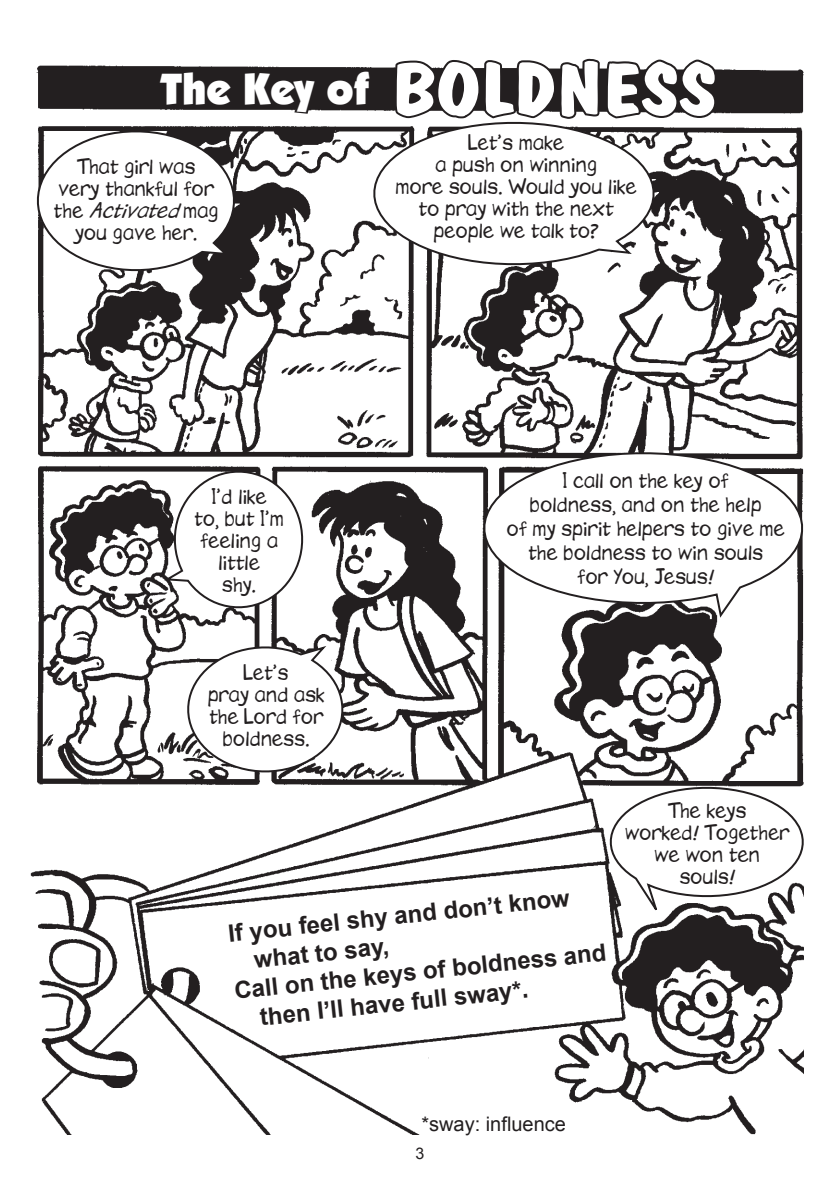
<style>
.page{position:relative;width:840px;height:1191px;background:#fff}
.page>*{position:absolute;margin:0;border:0;box-sizing:border-box;transform-origin:0 0}
.t1{font:900 44px "Kabel IT Cby BT";color:#fff}
.t2{font:700 24px "Arial";color:#231f20}
.t3{font:20px/22px "Elan Normal";color:#231f20;text-align:center}
.t4{font:20px "Arial";color:#231f20}
.t5{font:16px "Arial";color:#231f20}
.s1{font-family:"Dom Bold BT";font-weight:400;font-size:74px}
.s2{font-style:italic}
</style>
<div class="page">
<img style="left:30px;top:69px;width:772px;height:1065px">
<svg style="left:482px;top:451px;width:321px;height:169px"></svg>
<svg style="left:36px;top:58px;width:683px;height:214px"></svg>
<svg style="left:372px;top:121px;width:283px;height:145px"></svg>
<svg style="left:160px;top:469px;width:144px;height:140px"></svg>
<svg style="left:186px;top:644px;width:158px;height:129px"></svg>
<svg style="left:608px;top:786px;width:196px;height:137px"></svg>
<h1 class="t1" style="left:160px;top:61px;width:556px">The Key of <span class="s1">BOLDNESS</span></h1>
<p class="t3" style="left:54px;top:156px;width:166px">That girl was<br>very thankful for t h e <span class="s2">Activated</span>m a g you gave her.</p>
<p class="t3" style="left:395px;top:133px;width:242px">Let’s make<br>a push on winning<br>more souls. Would you like to pray with the next people we talk to?</p>
<p class="t3" style="left:194px;top:487px;width:91px">I’d like<br>to, but I’m feeling a little<br>shy.</p>
<p class="t3" style="left:208px;top:662px;width:118px">Let’s<br>pray and ask the Lord for boldness.</p>
<p class="t3" style="left:506px;top:470px;width:279px;line-height:24px">I call on the key of<br>boldness, and on the help<br>of my spirit helpers to give me the boldness to win souls<br>for You, Jesus!</p>
<p class="t3" style="left:625px;top:800px;width:166px">The keys<br>worked! Together we won ten souls!</p>
<p class="t2" style="left:227px;top:920px;width:344px;rotate:-6deg">If you feel shy and don’t know</p>
<p class="t2" style="left:252px;top:946px;width:137px;rotate:-6deg">what to say,</p>
<p class="t2" style="left:233px;top:977px;width:375px;rotate:-6deg">Call on the keys of boldness and</p>
<p class="t2" style="left:258px;top:1004px;width:271px;rotate:-6deg">then I’ll have full sway*.</p>
<p class="t4" style="left:421px;top:1113px;width:146px">*sway: influence</p>
<p class="t5" style="left:415px;top:1144px;width:10px">3</p>
</div>
